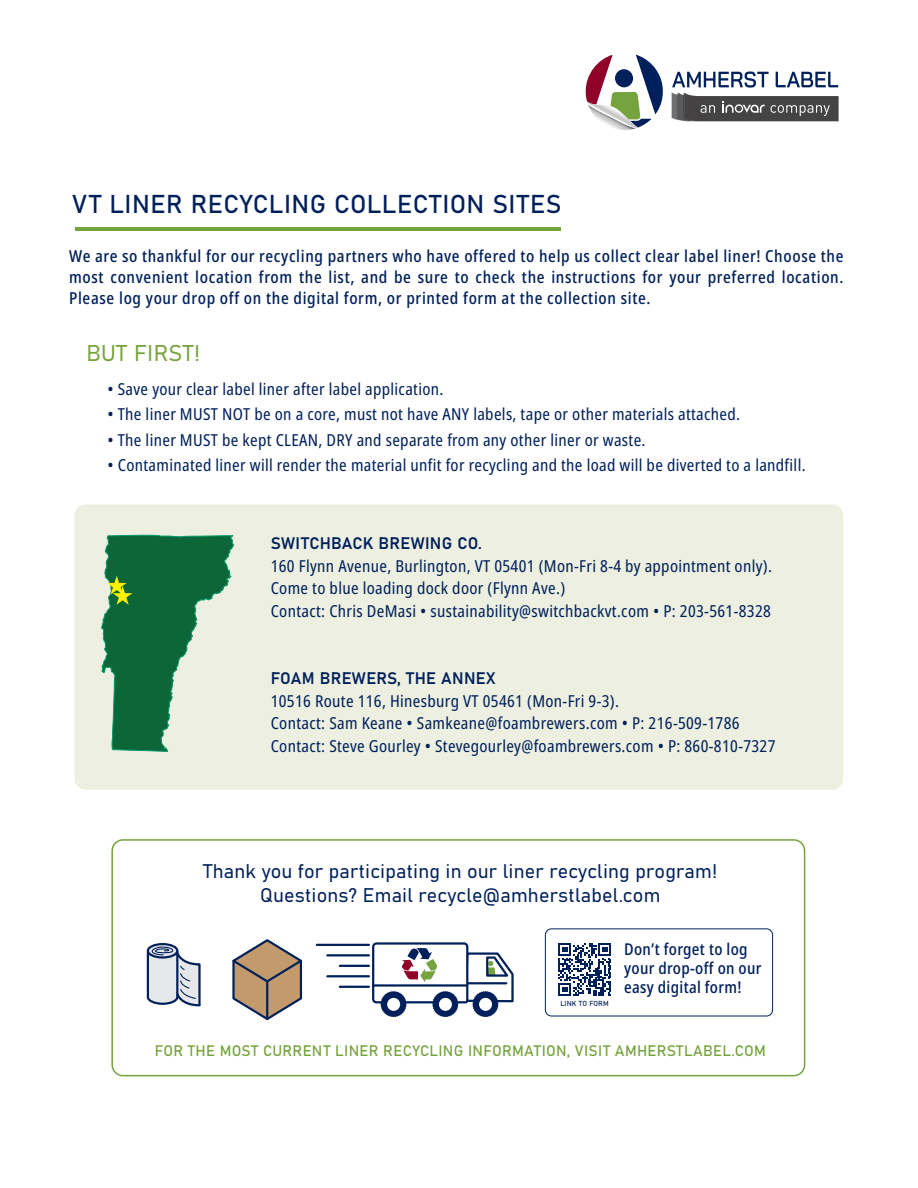
<style>
.page{position:relative;width:918px;height:1188px;background:#fff}
.page>*{position:absolute;margin:0;border:0;box-sizing:border-box;transform-origin:0 0}
.t1{font:25.5px "Bahnschrift";letter-spacing:.02em;color:#00205b}
.t2{font:22.5px "Bahnschrift";letter-spacing:.02em;color:#75a33d}
.t3{font:19.5px/24.3px "Bahnschrift";letter-spacing:.01em;color:#00205b;text-align:center}
.t4{font:condensed 16.5px/22.5px "Noto Sans";letter-spacing:.02em;color:#00205b}
.t5{font:500 condensed 16.5px/21px "Noto Sans";letter-spacing:.04em;color:#00205b;text-align:justify}
.t6{font:16.5px "Bahnschrift";letter-spacing:.02em;color:#00205b}
.t7{font:500 condensed 16.2px/18.9px "Noto Sans";letter-spacing:.02em;color:#00205b}
.t8{font:15px "Bahnschrift";letter-spacing:.02em;color:#75a33d}
.t9{font:7.2px "Bahnschrift";letter-spacing:.02em;color:#00205b}
</style>
<div class="page">
<hr style="left:75px;top:227px;width:485px;height:3px;background:#75a33d">
<div style="left:75px;top:504px;width:768px;height:286px;background:#edf0e1;border-radius:11px"></div>
<svg style="left:586px;top:55px;width:77px;height:75px"></svg>
<svg style="left:672px;top:72px;width:166px;height:49px"></svg>
<div style="left:111px;top:839px;width:694px;height:237px;border:2px solid #75a33d;border-radius:11px"></div>
<div style="left:545px;top:928px;width:228px;height:88px;border:1px solid #00205b;border-radius:6px"></div>
<svg style="left:559px;top:943px;width:52px;height:53px"></svg>
<svg style="left:232px;top:939px;width:71px;height:81px"></svg>
<hr style="left:266px;top:981px;width:2px;height:38px;background:#00205b">
<div style="left:147px;top:943px;width:31px;height:16px;border:2px solid #00205b;border-radius:50%"></div>
<svg style="left:146px;top:944px;width:55px;height:63px"></svg>
<hr style="left:317px;top:944px;width:52px;height:2px;background:#00205b">
<hr style="left:327px;top:954px;width:42px;height:2px;background:#00205b">
<hr style="left:340px;top:965px;width:29px;height:2px;background:#00205b">
<hr style="left:327px;top:975px;width:42px;height:2px;background:#00205b">
<hr style="left:340px;top:986px;width:29px;height:2px;background:#00205b">
<svg style="left:372px;top:942px;width:142px;height:75px"></svg>
<svg style="left:101px;top:535px;width:133px;height:217px"></svg>
<h1 class="t1" style="left:72px;top:185px;width:491px">VT LINER RECYCLING COLLECTION SITES</h1>
<p class="t5" style="left:69px;top:246px;width:776px">We are so thankful for our recycling partners who have offered to help us collect clear label liner! Choose the most convenient location from the list, and be sure to check the instructions for your preferred location.<br>Please log your drop off on the digital form, or printed form at the collection site.</p>
<h2 class="t2" style="left:86px;top:336px;width:115px">BUT FIRST!</h2>
<p class="t4" style="left:107px;top:378px;width:338px">• Save your clear label liner after label application.</p>
<p class="t4" style="left:107px;top:404px;width:634px">• The liner MUST NOT be on a core, must not have ANY labels, tape or other materials attached.</p>
<p class="t4" style="left:107px;top:429px;width:540px">• The liner MUST be kept CLEAN, DRY and separate from any other liner or waste.</p>
<p class="t4" style="left:107px;top:455px;width:700px">• Contaminated liner will render the material unfit for recycling and the load will be diverted to a landfill.</p>
<p class="t6" style="left:271px;top:531px;width:213px">SWITCHBACK BREWING CO.</p>
<p class="t4" style="left:271px;top:555px;width:503px">160 Flynn Avenue, Burlington, VT 05401 (Mon-Fri 8-4 by appointment only).<br>Come to blue loading dock door (Flynn Ave.)<br>Contact: Chris DeMasi • sustainability@switchbackvt.com • P: 203-561-8328</p>
<p class="t6" style="left:271px;top:666px;width:226px">FOAM BREWERS, THE ANNEX</p>
<p class="t4" style="left:271px;top:690px;width:506px">10516 Route 116, Hinesburg VT 05461 (Mon-Fri 9-3).<br>Contact: Sam Keane • Samkeane@foambrewers.com • P: 216-509-1786<br>Contact: Steve Gourley • Stevegourley@foambrewers.com • P: 860-810-7327</p>
<p class="t3" style="left:203px;top:857px;width:516px">Thank you for participating in our liner recycling program!<br>Questions? Email recycle@amherstlabel.com</p>
<p class="t9" style="left:560px;top:998px;width:50px">LINK TO FORM</p>
<p class="t7" style="left:624px;top:940px;width:139px">Don’t forget to log your drop-off on our easy digital form!</p>
<p class="t8" style="left:155px;top:1039px;width:613px">FOR THE MOST CURRENT LINER RECYCLING INFORMATION, VISIT AMHERSTLABEL.COM</p>
</div>
